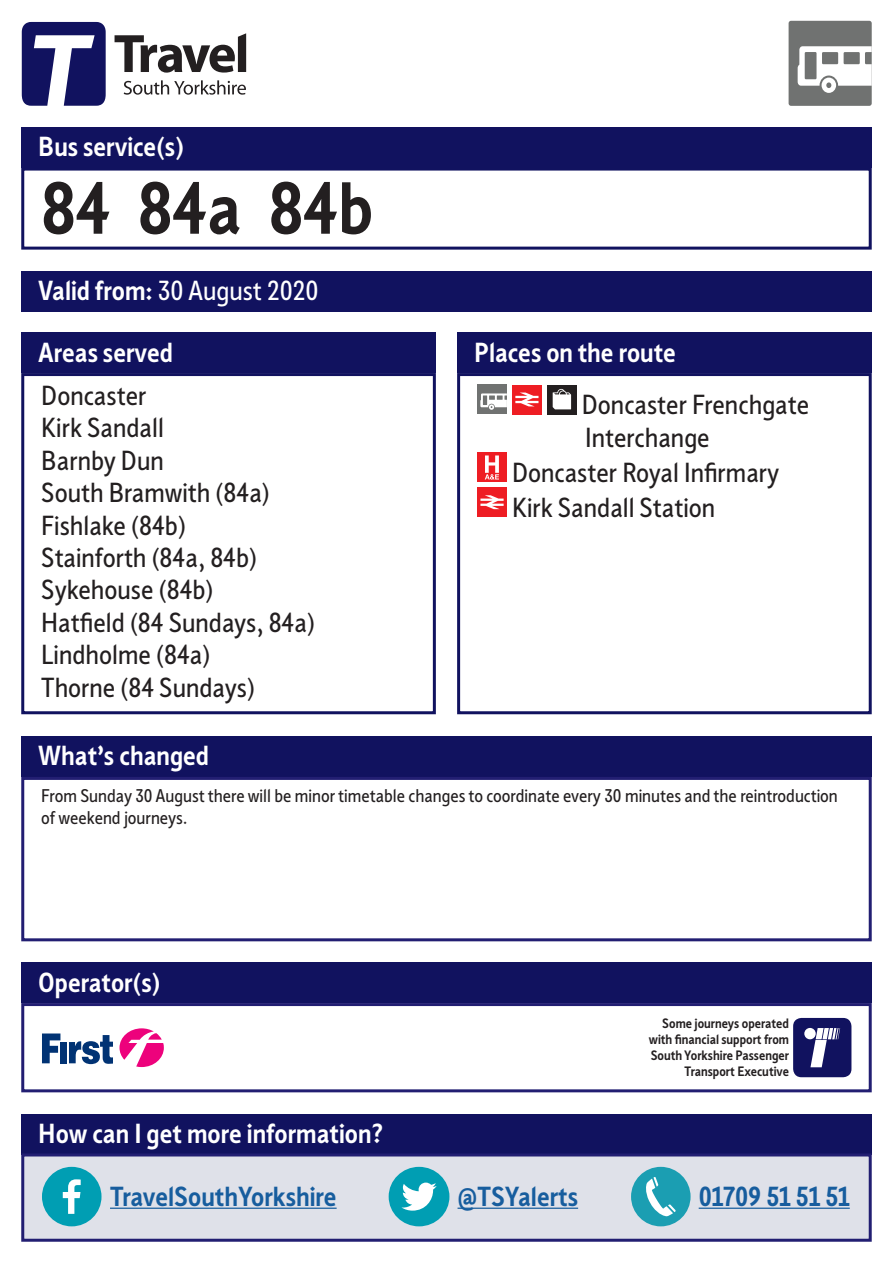
<style>
.page{position:relative;width:893px;height:1263px;background:#fff}
.page>*{position:absolute;margin:0;border:0;box-sizing:border-box;transform-origin:0 0}
.t1{font:700 72px "Sheffield Sans 2";color:#231f20}
.t2{font:27px/32.4px "Sheffield Sans 2";color:#231f20}
.t3{font:700 27px "Sheffield Sans 2";color:#fff}
.t4{font:700 27px "Sheffield Sans 2";color:#175d9e}
.t5{font:27px "Sheffield Sans 2";color:#fff}
.t6{font:18px/21.6px "Sheffield Sans 2";color:#231f20}
.t7{font:700 13.35px "Sheffield Sans 2";color:#231f20}
.s1{font-weight:700}
</style>
<div class="page">
<div style="left:21px;top:271px;width:851px;height:40px;background:#11125f"></div>
<div style="left:21px;top:127px;width:851px;height:41px;background:#11125f"></div>
<div style="left:21px;top:168px;width:851px;height:82px;border:3px solid #11125f"></div>
<div style="left:21px;top:736px;width:851px;height:41px;background:#11125f"></div>
<div style="left:21px;top:777px;width:851px;height:164px;border:3px solid #221e72"></div>
<div style="left:21px;top:333px;width:415px;height:40px;background:#11125f"></div>
<div style="left:21px;top:373px;width:415px;height:341px;border:3px solid #11125f"></div>
<div style="left:457px;top:333px;width:415px;height:40px;background:#11125f"></div>
<div style="left:477px;top:385px;width:30px;height:29px;background:#707271"></div>
<svg style="left:480px;top:393px;width:27px;height:17px"></svg>
<div style="left:512px;top:385px;width:30px;height:29px;background:#ee1d23"></div>
<svg style="left:515px;top:392px;width:23px;height:14px"></svg>
<div style="left:547px;top:385px;width:30px;height:29px;background:#231f20"></div>
<svg style="left:553px;top:389px;width:18px;height:20px"></svg>
<div style="left:477px;top:452px;width:30px;height:30px;background:#ee1d23"></div>
<svg style="left:485px;top:455px;width:14px;height:25px"></svg>
<div style="left:477px;top:487px;width:30px;height:30px;background:#ee1d23"></div>
<svg style="left:480px;top:495px;width:24px;height:14px"></svg>
<div style="left:457px;top:373px;width:415px;height:341px;border:3px solid #11125f"></div>
<div style="left:21px;top:962px;width:851px;height:41px;background:#11125f"></div>
<div style="left:21px;top:1003px;width:851px;height:89px;border:3px solid #221e72"></div>
<div style="left:793px;top:1018px;width:58px;height:59px;background:#11125f;border-radius:8px"></div>
<div style="left:804px;top:1028px;width:12px;height:11px;background:#fff;border-radius:50%"></div>
<svg style="left:810px;top:1028px;width:30px;height:39px"></svg>
<svg style="left:119px;top:1028px;width:45px;height:39px"></svg>
<svg style="left:42px;top:1033px;width:18px;height:30px"></svg>
<div style="left:60px;top:1042px;width:7px;height:21px;background:#013374"></div>
<svg style="left:69px;top:1035px;width:44px;height:29px"></svg>
<div style="left:789px;top:21px;width:83px;height:85px;background:#707271;border-radius:3px"></div>
<svg style="left:798px;top:46px;width:74px;height:47px"></svg>
<svg style="left:124px;top:80px;width:122px;height:15px"></svg>
<svg style="left:115px;top:33px;width:131px;height:40px"></svg>
<svg style="left:22px;top:22px;width:84px;height:84px"></svg>
<div style="left:21px;top:1114px;width:851px;height:40px;background:#11125f"></div>
<div style="left:21px;top:1153px;width:851px;height:89px;background:#dfe1e9;border:3px solid #221e72"></div>
<hr style="left:110px;top:1207px;width:227px;height:2px;background:#175d9e">
<hr style="left:458px;top:1207px;width:120px;height:2px;background:#175d9e">
<hr style="left:699px;top:1207px;width:151px;height:2px;background:#175d9e">
<div style="left:42px;top:1167px;width:60px;height:59px;background:#009eb3;border-radius:50%"></div>
<svg style="left:63px;top:1179px;width:18px;height:35px"></svg>
<div style="left:389px;top:1167px;width:60px;height:59px;background:#009eb3;border-radius:50%"></div>
<svg style="left:401px;top:1182px;width:36px;height:28px"></svg>
<div style="left:631px;top:1167px;width:60px;height:59px;background:#1b9eb2;border-radius:50%"></div>
<svg style="left:646px;top:1177px;width:30px;height:39px"></svg>
<p class="t3" style="left:38px;top:128px;width:147px">Bus service(s)</p>
<p class="t1" style="left:41px;top:160px;width:333px">84 84a 84b</p>
<p class="t5" style="left:38px;top:272px;width:282px"><span class="s1">Valid from:</span> 30 August 2020</p>
<p class="t3" style="left:38px;top:334px;width:136px">Areas served</p>
<p class="t2" style="left:41px;top:379px;width:230px">Doncaster<br>Kirk Sandall<br>Barnby Dun<br>South Bramwith (84a)</p>
<p class="t2" style="left:41px;top:508px;width:146px">Fishlake (84b)</p>
<p class="t2" style="left:41px;top:541px;width:217px">Stainforth (84a, 84b)</p>
<p class="t2" style="left:41px;top:573px;width:174px">Sykehouse (84b)</p>
<p class="t2" style="left:41px;top:606px;width:275px">Hatfield (84 Sundays, 84a)</p>
<p class="t2" style="left:41px;top:638px;width:171px">Lindholme (84a)</p>
<p class="t2" style="left:41px;top:670px;width:215px">Thorne (84 Sundays)</p>
<p class="t3" style="left:474px;top:334px;width:203px">Places on the route</p>
<p class="t2" style="left:582px;top:388px;width:229px">Doncaster Frenchgate<br>Interchange</p>
<p class="t2" style="left:512px;top:456px;width:269px">Doncaster Royal Infirmary</p>
<p class="t2" style="left:512px;top:491px;width:205px">Kirk Sandall Station</p>
<p class="t3" style="left:38px;top:738px;width:172px">What’s changed</p>
<p class="t6" style="left:41px;top:784px;width:798px">From Sunday 30 August there will be minor timetable changes to coordinate every 30 minutes and the reintroduction of weekend journeys.</p>
<p class="t3" style="left:38px;top:964px;width:124px">Operator(s)</p>
<p class="t7" style="left:662px;top:1014px;width:128px">Some journeys operated</p>
<p class="t7" style="left:649px;top:1030px;width:142px">with financial support from</p>
<p class="t7" style="left:651px;top:1046px;width:140px">South Yorkshire Passenger</p>
<p class="t7" style="left:685px;top:1062px;width:106px">Transport Executive</p>
<p class="t3" style="left:38px;top:1115px;width:347px">How can I get more information?</p>
<p class="t4" style="left:110px;top:1178px;width:228px">TravelSouthYorkshire</p>
<p class="t4" style="left:458px;top:1178px;width:122px">@TSYalerts</p>
<p class="t4" style="left:699px;top:1178px;width:153px">01709 51 51 51</p>
</div>
